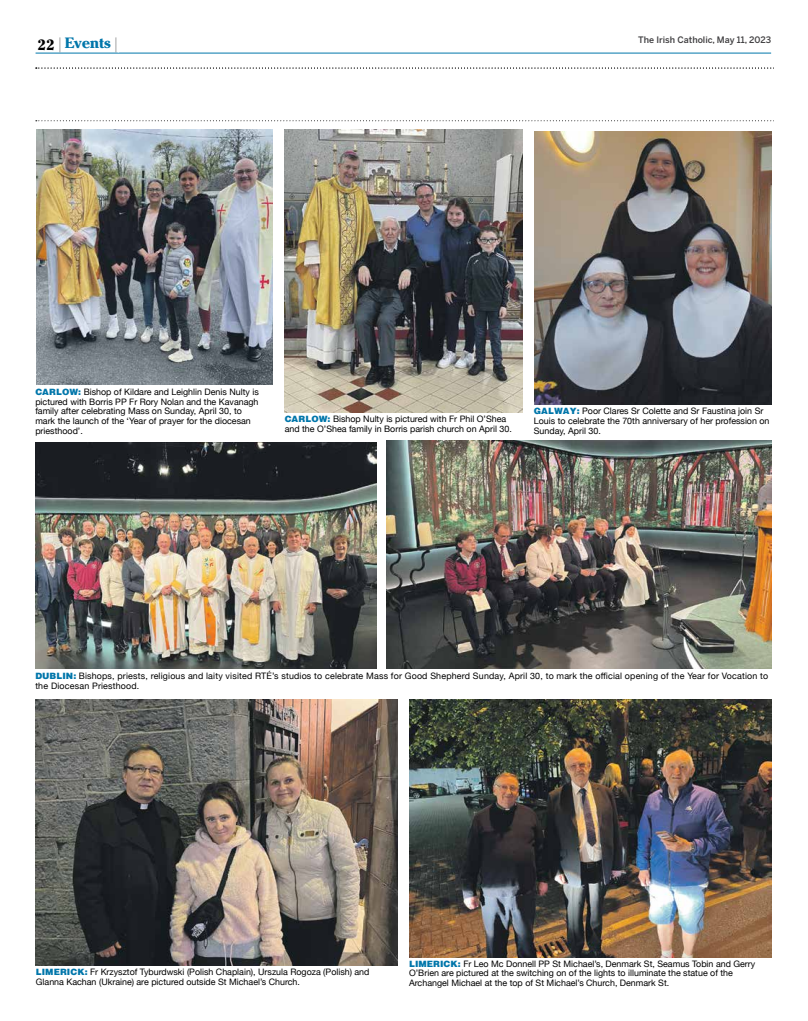
<style>
.page{position:relative;width:808px;height:1021px;background:#fff}
.page>*{position:absolute;margin:0;border:0;box-sizing:border-box;transform-origin:0 0}
.t1{font:700 expanded 15.8px "Criterion URWTOT";color:#0076aa}
.t2{font:8.9px/9.9px "Helvetica Neue";color:#000}
.t3{font:8.9px/9.9px "Helvetica Neue";letter-spacing:.02em;color:#000}
.t4{font:500 8.9px "Benton Sans";color:#414042}
.s1{color:#000}
.s2{font-family:"Helvetica LT";font-weight:400;font-stretch:normal;font-size:14.8px;color:#000}
.s3{font-family:"Helvetica LT";font-weight:400;font-stretch:normal;color:#fff}
.s4{font-family:"Helvetica";font-weight:900;color:#0076aa}
</style>
<div class="page">
<hr style="left:36px;top:53px;width:735px;height:1px;background:#0076aa">
<img style="left:534px;top:131px;width:237px;height:273px">
<svg style="left:36px;top:68px;width:738px;height:1px"></svg>
<img style="left:35px;top:442px;width:342px;height:226px">
<img style="left:35px;top:699px;width:362px;height:266px">
<img style="left:386px;top:440px;width:385px;height:228px">
<img style="left:285px;top:129px;width:237px;height:284px">
<svg style="left:36px;top:120px;width:738px;height:1px"></svg>
<img style="left:36px;top:129px;width:237px;height:256px">
<img style="left:409px;top:699px;width:362px;height:258px">
<h1 class="t1" style="left:38px;top:33px;width:85px"><span class="s1">22</span> <span class="s2">|</span> Events <span class="s2">|</span><span class="s3">|</span></h1>
<p class="t4" style="left:638px;top:34px;width:135px">The Irish Catholic, May 11, 2023</p>
<p class="t2" style="left:35px;top:387px;width:225px"><span class="s4">CARLOW:</span> Bishop of Kildare and Leighlin Denis Nulty is pictured with Borris PP Fr Rory Nolan and the Kavanagh family after celebrating Mass on Sunday, April 30, to mark the launch of the ‘Year of prayer for the diocesan priesthood’.</p>
<p class="t2" style="left:285px;top:415px;width:229px"><span class="s4">CARLOW:</span> Bishop Nulty is pictured with Fr Phil O’Shea and the O’Shea family in Borris parish church on April 30.</p>
<p class="t2" style="left:534px;top:407px;width:237px"><span class="s4">GALWAY:</span> Poor Clares Sr Colette and Sr Faustina join Sr<br>Louis to celebrate the 70th anniversary of her profession on<br>Sunday, April 30.</p>
<p class="t3" style="left:35px;top:671px;width:734px"><span class="s4">DUBLIN:</span> Bishops, priests, religious and laity visited RTÉ’s studios to celebrate Mass for Good Shepherd Sunday, April 30, to mark the official opening of the Year for Vocation to the Diocesan Priesthood.</p>
<p class="t2" style="left:36px;top:967px;width:335px"><span class="s4">LIMERICK:</span> Fr Krzysztof Tyburdwski (Polish Chaplain), Urszula Rogoza (Polish) and<br>Glanna Kachan (Ukraine) are pictured outside St Michael’s Church.</p>
<p class="t2" style="left:409px;top:958px;width:348px"><span class="s4">LIMERICK:</span> Fr Leo Mc Donnell PP St Michael’s, Denmark St, Seamus Tobin and Gerry<br>O’Brien are pictured at the switching on of the lights to illuminate the statue of the<br>Archangel Michael at the top of St Michael’s Church, Denmark St.</p>
</div>
